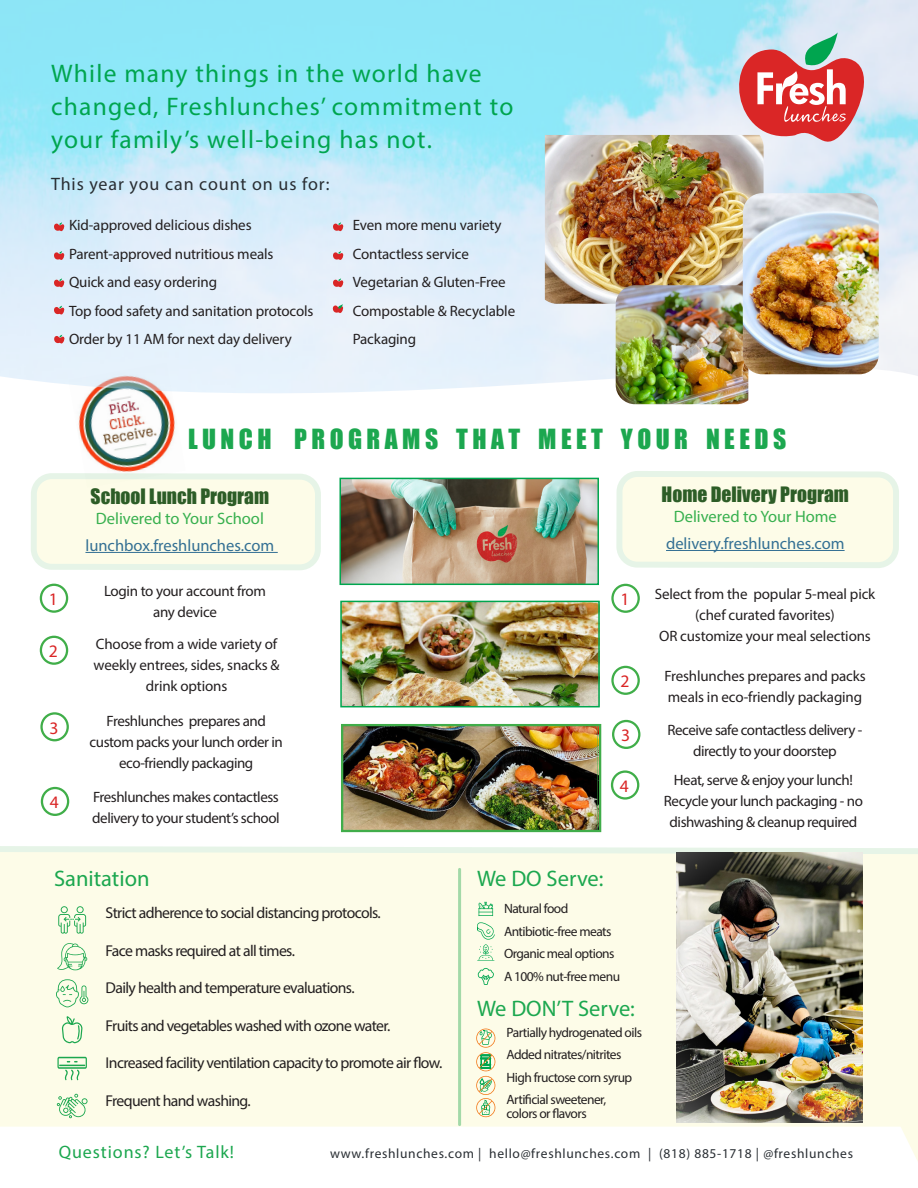
<style>
.page{position:relative;width:918px;height:1188px;background:#fff}
.page>*{position:absolute;margin:0;border:0;box-sizing:border-box;transform-origin:0 0}
.t1{font:25.5px/33px "Myriad Pro";letter-spacing:.05em;color:#00a54f}
.t2{font:25.5px "Impact";color:#1ca74f}
.t3{font:22.5px "Myriad Pro";color:#1ca74f}
.t4{font:19.5px "Impact";color:#104822}
.t5{font:18px "Myriad Pro";letter-spacing:.05em;color:#292e33}
.t6{font:18px "Myriad Pro";letter-spacing:.05em;color:#1ca74f}
.t7{font:17.55px "Myriad Pro";color:#da2626}
.t8{font:16.5px/27px "Myriad Pro";color:#175d9e;text-align:center}
.t9{font:16.5px "Myriad Pro";color:#1ca74f}
.t10{font:15.75px "Myriad Pro";letter-spacing:-.04em;color:#231f20}
.t11{font:15px/28.5px "Myriad Pro";letter-spacing:-.01em;color:#231f20}
.t12{font:15px/21px "Myriad Pro";letter-spacing:-.03em;color:#231f20;text-align:center}
.t13{font:13.5px "Myriad Pro";letter-spacing:-.04em;color:#231f20}
.t14{font:13.5px "Myriad Pro";letter-spacing:.05em;color:#292e33}
.s1{color:#1ca74f}
</style>
<div class="page">
<img style="left:78px;top:396px;width:97px;height:76px">
<div style="left:0;top:846px;width:918px;height:281px;background:#fdfce8"></div>
<svg style="left:901px;top:1127px;width:17px;height:34px"></svg>
<img style="left:0;top:0;width:918px;height:396px">
<svg style="left:720px;top:32px;width:157px;height:130px;background:#d3a1a6"></svg>
<svg style="left:62px;top:1016px;width:21px;height:27px"></svg>
<svg style="left:54px;top:222px;width:10px;height:9px"></svg>
<svg style="left:333px;top:222px;width:10px;height:9px"></svg>
<svg style="left:54px;top:251px;width:10px;height:9px"></svg>
<svg style="left:333px;top:251px;width:10px;height:9px"></svg>
<svg style="left:54px;top:278px;width:10px;height:9px"></svg>
<svg style="left:333px;top:278px;width:10px;height:9px"></svg>
<svg style="left:54px;top:306px;width:10px;height:9px"></svg>
<svg style="left:54px;top:335px;width:10px;height:9px"></svg>
<img style="left:342px;top:481px;width:254px;height:101px">
<div style="left:339px;top:478px;width:260px;height:107px;border:2px solid #00a64f"></div>
<img style="left:343px;top:604px;width:254px;height:100px">
<div style="left:340px;top:601px;width:260px;height:106px;border:2px solid #00a64f"></div>
<div style="left:40px;top:584px;width:28px;height:29px;border:2px solid #40ae49;border-radius:50%"></div>
<div style="left:40px;top:636px;width:28px;height:29px;border:2px solid #40ae49;border-radius:50%"></div>
<div style="left:40px;top:712px;width:29px;height:29px;border:2px solid #40ae49;border-radius:50%"></div>
<svg style="left:58px;top:906px;width:28px;height:28px"></svg>
<svg style="left:57px;top:942px;width:30px;height:29px"></svg>
<svg style="left:56px;top:979px;width:32px;height:28px"></svg>
<svg style="left:57px;top:1094px;width:31px;height:24px"></svg>
<svg style="left:57px;top:1057px;width:30px;height:23px"></svg>
<img style="left:545px;top:135px;width:219px;height:169px">
<img style="left:616px;top:285px;width:132px;height:119px">
<img style="left:743px;top:193px;width:136px;height:181px">
<hr style="left:458px;top:868px;width:3px;height:258px;background:#a3d9a8;border-radius:2px">
<svg style="left:478px;top:902px;width:15px;height:14px"></svg>
<svg style="left:477px;top:922px;width:18px;height:39px"></svg>
<svg style="left:478px;top:968px;width:16px;height:17px"></svg>
<svg style="left:476px;top:1029px;width:19px;height:88px;background:#d2dcb3"></svg>
<img style="left:344px;top:727px;width:253px;height:102px">
<div style="left:341px;top:724px;width:260px;height:108px;border:2px solid #40ad4a"></div>
<div style="left:41px;top:787px;width:28px;height:29px;border:2px solid #40ae49;border-radius:50%"></div>
<div style="left:611px;top:584px;width:29px;height:29px;border:2px solid #40ae49;border-radius:50%"></div>
<div style="left:611px;top:666px;width:29px;height:29px;border:2px solid #40ae49;border-radius:50%"></div>
<div style="left:612px;top:720px;width:28px;height:29px;border:2px solid #40ae49;border-radius:50%"></div>
<div style="left:611px;top:770px;width:28px;height:30px;border:2px solid #40ae49;border-radius:50%"></div>
<svg style="left:31px;top:473px;width:290px;height:97px;background:#f8f9e7"></svg>
<svg style="left:616px;top:471px;width:283px;height:97px;background:#f8f9e7"></svg>
<svg style="left:333px;top:304px;width:10px;height:9px"></svg>
<img style="left:677px;top:853px;width:185px;height:270px">
<p class="t1" style="left:51px;top:56px;width:464px">While many things in the world have changed, Freshlunches’ commitment to your family’s well-being has not.</p>
<p class="t5" style="left:51px;top:173px;width:280px">This year you can count on us for:</p>
<p class="t11" style="left:69px;top:211px;width:184px">Kid-approved delicious dishes</p>
<p class="t11" style="left:69px;top:239px;width:206px">Parent-approved nutritious meals</p>
<p class="t11" style="left:69px;top:268px;width:150px">Quick and easy ordering</p>
<p class="t11" style="left:69px;top:296px;width:246px">Top food safety and sanitation protocols<br>Order by 11 AM for next day delivery</p>
<p class="t11" style="left:353px;top:211px;width:150px">Even more menu variety</p>
<p class="t11" style="left:353px;top:239px;width:118px">Contactless service</p>
<p class="t11" style="left:353px;top:268px;width:155px">Vegetarian &amp; Gluten-Free</p>
<p class="t11" style="left:353px;top:296px;width:164px">Compostable &amp; Recyclable<br>Packaging</p>
<p class="t2" style="left:188px;top:419px;width:600px">L U N C H P R O G R A M S T H A T M E E T Y O U R N E E D S</p>
<p class="t7" style="left:49px;top:589px;width:11px">1</p>
<p class="t7" style="left:49px;top:641px;width:11px">2</p>
<p class="t7" style="left:49px;top:717px;width:11px">3</p>
<p class="t7" style="left:50px;top:792px;width:11px">4</p>
<p class="t4" style="left:91px;top:481px;width:180px">School Lunch Program</p>
<p class="t8" style="left:85px;top:504px;width:190px"><span class="s1">Delivered to Your School </span>lunchbox.freshlunches.com</p>
<p class="t11" style="left:104px;top:577px;width:163px">Login to your account from</p>
<p class="t11" style="left:153px;top:598px;width:65px">any device</p>
<p class="t11" style="left:96px;top:630px;width:183px">Choose from a wide variety of</p>
<p class="t11" style="left:94px;top:651px;width:188px">weekly entrees, sides, snacks &amp;</p>
<p class="t11" style="left:146px;top:672px;width:83px">drink options</p>
<p class="t12" style="left:107px;top:710px;width:161px">Freshlunches prepares and</p>
<p class="t12" style="left:90px;top:731px;width:195px">custom packs your lunch order in</p>
<p class="t12" style="left:119px;top:752px;width:136px">eco-friendly packaging</p>
<p class="t12" style="left:93px;top:786px;width:187px">Freshlunches makes contactless</p>
<p class="t12" style="left:92px;top:807px;width:189px">delivery to your student’s school</p>
<p class="t3" style="left:54px;top:865px;width:97px">Sanitation</p>
<p class="t10" style="left:106px;top:903px;width:277px">Strict adherence to social distancing protocols.</p>
<p class="t10" style="left:106px;top:941px;width:191px">Face masks required at all times.</p>
<p class="t10" style="left:106px;top:978px;width:251px">Daily health and temperature evaluations.</p>
<p class="t10" style="left:106px;top:1016px;width:286px">Fruits and vegetables washed with ozone water.</p>
<p class="t10" style="left:106px;top:1053px;width:338px">Increased facility ventilation capacity to promote air flow.</p>
<p class="t10" style="left:106px;top:1091px;width:147px">Frequent hand washing.</p>
<p class="t7" style="left:620px;top:588px;width:11px">1</p>
<p class="t7" style="left:620px;top:670px;width:11px">2</p>
<p class="t7" style="left:621px;top:724px;width:11px">3</p>
<p class="t7" style="left:620px;top:775px;width:11px">4</p>
<p class="t4" style="left:662px;top:479px;width:189px">Home Delivery Program</p>
<p class="t9" style="left:674px;top:506px;width:165px">Delivered to Your Home</p>
<p class="t8" style="left:666px;top:530px;width:180px">delivery.freshlunches.com</p>
<p class="t11" style="left:655px;top:580px;width:222px">Select from the popular 5-meal pick</p>
<p class="t11" style="left:659px;top:605px;width:213px;line-height:21px;text-align:center">(chef curated favorites)<br>OR customize your meal selections</p>
<p class="t11" style="left:664px;top:661px;width:203px">Freshlunches prepares and packs</p>
<p class="t11" style="left:668px;top:682px;width:196px">meals in eco-friendly packaging</p>
<p class="t12" style="left:668px;top:719px;width:196px">Receive safe contactless delivery -</p>
<p class="t12" style="left:693px;top:740px;width:145px">directly to your doorstep</p>
<p class="t12" style="left:674px;top:769px;width:180px">Heat, serve &amp; enjoy your lunch!</p>
<p class="t12" style="left:664px;top:790px;width:201px">Recycle your lunch packaging - no dishwashing &amp; cleanup required</p>
<p class="t3" style="left:477px;top:865px;width:128px">We DO Serve:</p>
<p class="t13" style="left:504px;top:900px;width:66px">Natural food</p>
<p class="t13" style="left:504px;top:923px;width:109px">Antibiotic-free meats</p>
<p class="t13" style="left:504px;top:945px;width:112px">Organic meal options</p>
<p class="t13" style="left:504px;top:968px;width:118px">A 100% nut-free menu</p>
<p class="t3" style="left:477px;top:995px;width:159px">We DON’T Serve:</p>
<p class="t13" style="left:507px;top:1024px;width:137px">Partially hydrogenated oils</p>
<p class="t13" style="left:507px;top:1046px;width:116px">Added nitrates/nitrites</p>
<p class="t13" style="left:507px;top:1069px;width:127px">High fructose corn syrup</p>
<p class="t13" style="left:507px;top:1091px;width:101px">Artificial sweetener,</p>
<p class="t13" style="left:507px;top:1105px;width:82px">colors or flavors</p>
<p class="t6" style="left:59px;top:1141px;width:177px">Questions? Let’s Talk!</p>
<p class="t14" style="left:330px;top:1145px;width:525px">www.freshlunches.com | hello@freshlunches.com | (818) 885-1718 | @freshlunches</p>
</div>
